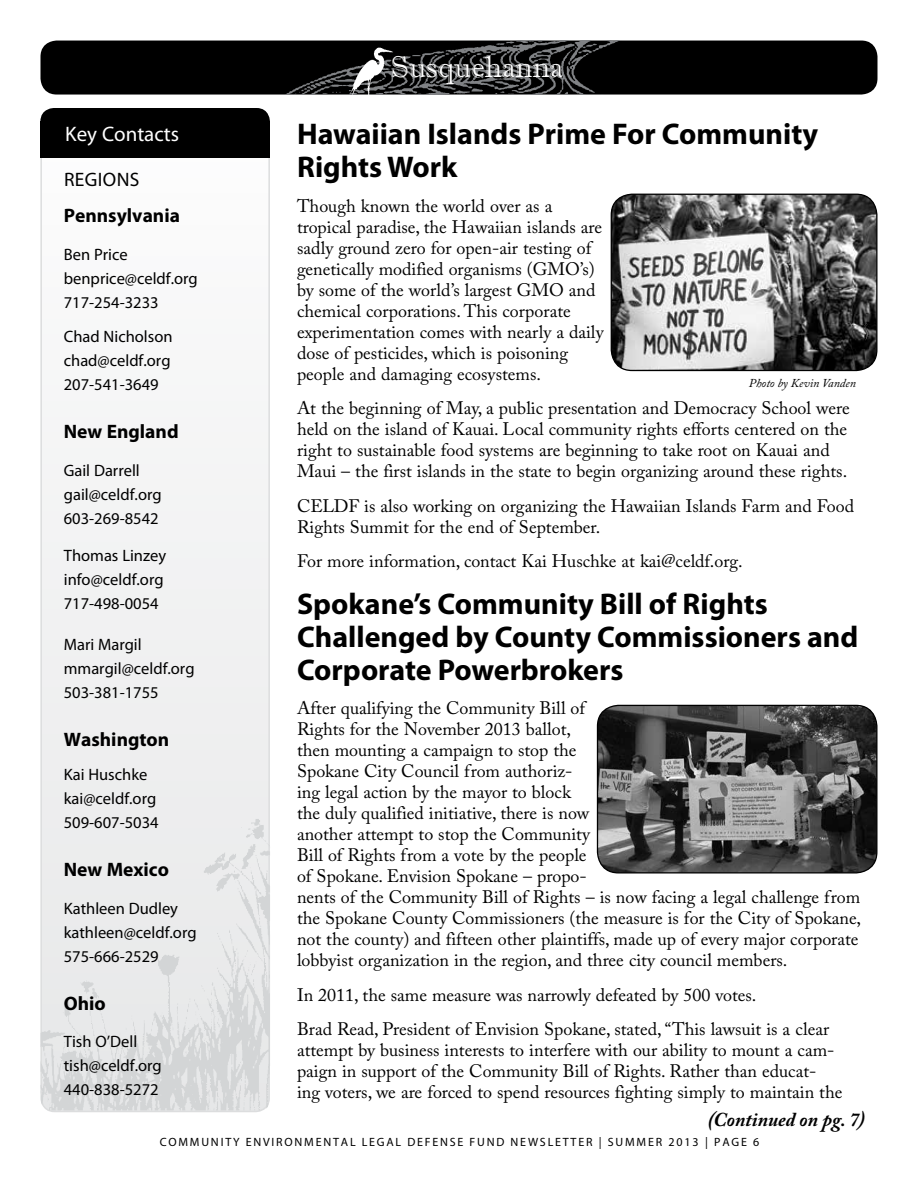
<style>
.page{position:relative;width:918px;height:1188px;background:#fff}
.page>*{position:absolute;margin:0;border:0;box-sizing:border-box;transform-origin:0 0}
.t1{font:700 30px/33px "Myriad Pro";color:#000}
.t2{font:30px "Imprint MT Shadow";color:#fff}
.t3{font:21px "Myriad Pro";color:#fff}
.t4{font:700 19.5px "Myriad Pro";color:#000}
.t5{font:italic 700 19.5px "Adobe Caslon Pro";color:#000}
.t6{font:19.5px "Myriad Pro";color:#000}
.t7{font:18px/21px "Adobe Caslon Pro";color:#000}
.t8{font:16.5px/24px "Myriad Pro";color:#000}
.t9{font:12px "Myriad Pro";letter-spacing:.15em;color:#000}
.t10{font:italic 12px "Adobe Caslon Pro";color:#000}
</style>
<div class="page">
<div style="left:40px;top:41px;width:838px;height:54px;background:#000;border-radius:16px"></div>
<img style="left:276px;top:41px;width:389px;height:54px">
<img style="left:347px;top:46px;width:48px;height:49px">
<svg style="left:42px;top:109px;width:227px;height:1003px"></svg>
<div style="left:40px;top:108px;width:230px;height:1004px;border:2px solid #dcddde;border-radius:14px"></div>
<div style="left:40px;top:108px;width:230px;height:43px;background:#000;border-radius:14px"></div>
<div style="left:40px;top:122px;width:230px;height:36px;background:#000"></div>
<img style="left:204px;top:819px;width:66px;height:72px">
<img style="left:611px;top:194px;width:266px;height:176px">
<div style="left:611px;top:194px;width:266px;height:177px;border:1px solid #000;border-radius:21px"></div>
<img style="left:598px;top:705px;width:278px;height:167px">
<div style="left:597px;top:705px;width:281px;height:169px;border:1px solid #000;border-radius:21px"></div>
<h1 class="t2" style="left:391px;top:49px;width:174px">Susquehanna</h1>
<p class="t3" style="left:65px;top:121px;width:115px">Key Contacts</p>
<h1 class="t1" style="left:297px;top:116px;width:523px">Hawaiian Islands Prime For Community<br>Rights Work</h1>
<p class="t7" style="left:297px;top:195px;width:308px">Though known the world over as a tropical paradise, the Hawaiian islands are sadly ground zero for open-air testing of genetically modified organisms (GMO’s) by some of the world’s largest GMO and chemical corporations. This corporate experimentation comes with nearly a daily dose of pesticides, which is poisoning people and damaging ecosystems.</p>
<p class="t7" style="left:297px;top:397px;width:554px">At the beginning of May, a public presentation and Democracy School were held on the island of Kauai. Local community rights efforts centered on the right to sustainable food systems are beginning to take root on Kauai and Maui – the first islands in the state to begin organizing around these rights.</p>
<p class="t7" style="left:297px;top:495px;width:559px">CELDF is also working on organizing the Hawaiian Islands Farm and Food<br>Rights Summit for the end of September.</p>
<p class="t7" style="left:297px;top:550px;width:447px">For more information, contact Kai Huschke at kai@celdf.org.</p>
<h1 class="t1" style="left:297px;top:586px;width:563px">Spokane’s Community Bill of Rights<br>Challenged by County Commissioners and<br>Corporate Powerbrokers</h1>
<p class="t7" style="left:297px;top:697px;width:566px">After qualifying the Community Bill of<br>Rights for the November 2013 ballot,<br>then mounting a campaign to stop the<br>Spokane City Council from authoriz-<br>ing legal action by the mayor to block<br>the duly qualified initiative, there is now<br>another attempt to stop the Community<br>Bill of Rights from a vote by the people<br>of Spokane. Envision Spokane – propo-<br>nents of the Community Bill of Rights – is now facing a legal challenge from the Spokane County Commissioners (the measure is for the City of Spokane, not the county) and fifteen other plaintiffs, made up of every major corporate lobbyist organization in the region, and three city council members.</p>
<p class="t7" style="left:297px;top:977px;width:534px;line-height:34.5px">In 2011, the same measure was narrowly defeated by 500 votes.<br>Brad Read, President of Envision Spokane, stated, “This lawsuit is a clear</p>
<p class="t7" style="left:297px;top:1039px;width:547px">attempt by business interests to interfere with our ability to mount a cam&shy;paign in support of the Community Bill of Rights. Rather than educat&shy;ing voters, we are forced to spend resources fighting simply to maintain the</p>
<p class="t6" style="left:64px;top:168px;width:23px">Regions</p>
<p class="t4" style="left:64px;top:203px;width:118px">Pennsylvania</p>
<p class="t8" style="left:64px;top:242px;width:136px">Ben Price benprice@celdf.org<br>717-254-3233</p>
<p class="t8" style="left:64px;top:325px;width:110px">Chad Nicholson chad@celdf.org<br>207-541-3649</p>
<p class="t4" style="left:64px;top:419px;width:116px">New England</p>
<p class="t8" style="left:64px;top:458px;width:99px">Gail Darrell gail@celdf.org<br>603-269-8542</p>
<p class="t8" style="left:64px;top:544px;width:104px">Thomas Linzey info@celdf.org<br>717-498-0054</p>
<p class="t8" style="left:64px;top:632px;width:132px">Mari Margil mmargil@celdf.org<br>503-381-1755</p>
<p class="t4" style="left:64px;top:727px;width:107px">Washington</p>
<p class="t8" style="left:64px;top:763px;width:96px">Kai Huschke kai@celdf.org<br>509-607-5034</p>
<p class="t4" style="left:64px;top:857px;width:107px">New Mexico</p>
<p class="t8" style="left:64px;top:896px;width:134px">Kathleen Dudley kathleen@celdf.org<br>575-666-2529</p>
<p class="t4" style="left:64px;top:991px;width:44px">Ohio</p>
<p class="t8" style="left:64px;top:1030px;width:99px">Tish O’Dell tish@celdf.org<br>440-838-5272</p>
<p class="t10" style="left:749px;top:376px;width:109px">Photo by Kevin Vanden</p>
<p class="t5" style="left:708px;top:1108px;width:159px">(Continued on pg. 7)</p>
<p class="t9" style="left:160px;top:1134px;width:601px">COMMUNITY ENVIRONMENTAL LEGAL DEFENSE FUND NEWSLETTER | SUMMER 2013 | PAGE 6</p>
</div>
